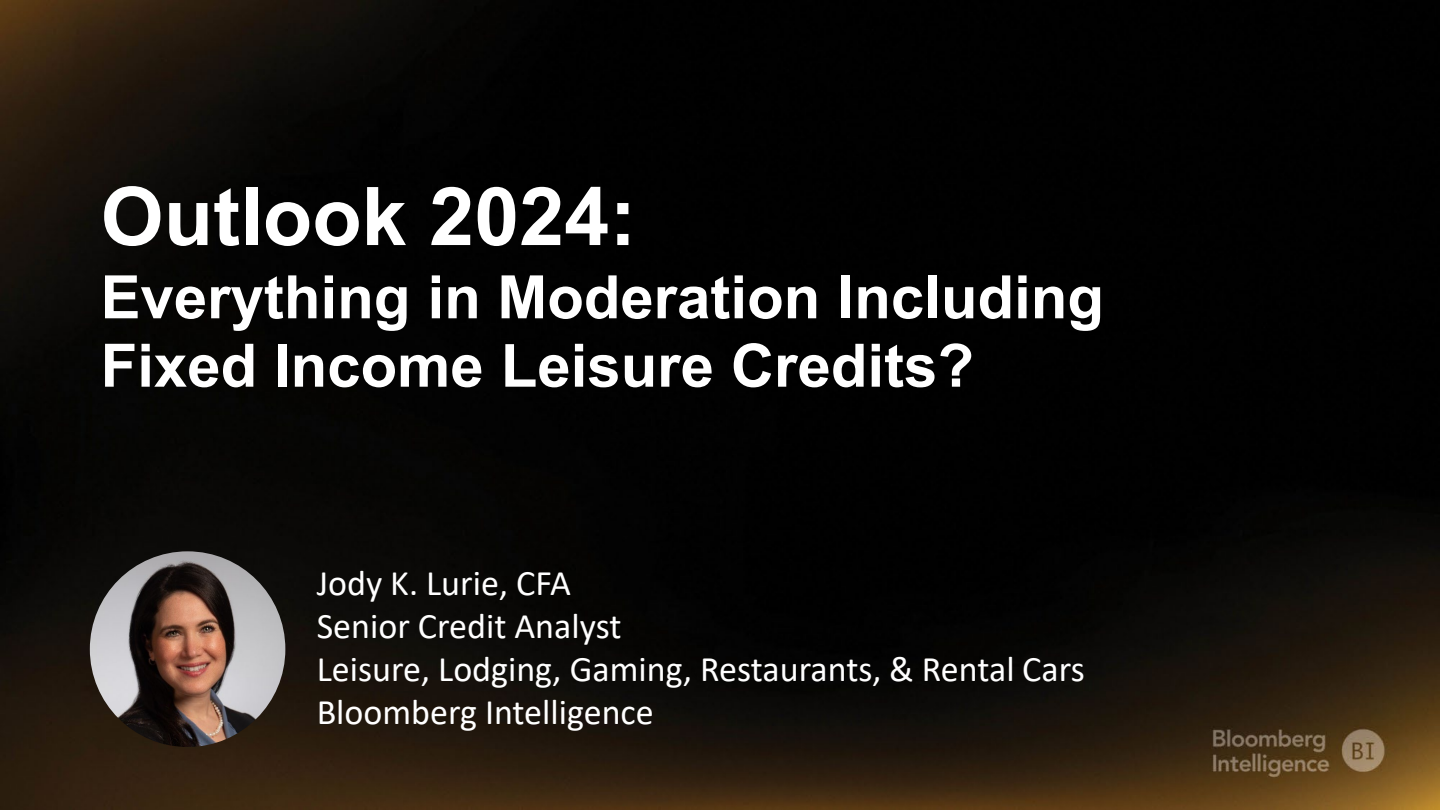
<style>
.page{position:relative;width:1440px;height:810px;background:#fff}
.page>*{position:absolute;margin:0;border:0;box-sizing:border-box;transform-origin:0 0}
.t1{font:700 81px "Arial";color:#fff}
.t2{font:700 60px/68.4px "Arial";color:#fff}
.t3{font:36px/43.2px "Calibri";color:#fff}
</style>
<div class="page">
<img style="left:0;top:0;width:1440px;height:810px">
<img style="left:90px;top:551px;width:195px;height:196px;border-radius:98px">
<p class="t1" style="left:101px;top:160px;width:537px">Outlook 2024:</p>
<p class="t2" style="left:101px;top:264px;width:1005px">Everything in Moderation Including<br>Fixed Income Leisure Credits?</p>
<p class="t3" style="left:317px;top:560px;width:770px">Jody K. Lurie, CFA<br>Senior Credit Analyst<br>Leisure, Lodging, Gaming, Restaurants, &amp; Rental Cars</p>
<p class="t3" style="left:317px;top:690px;width:339px">Bloomberg Intelligence</p>
</div>
